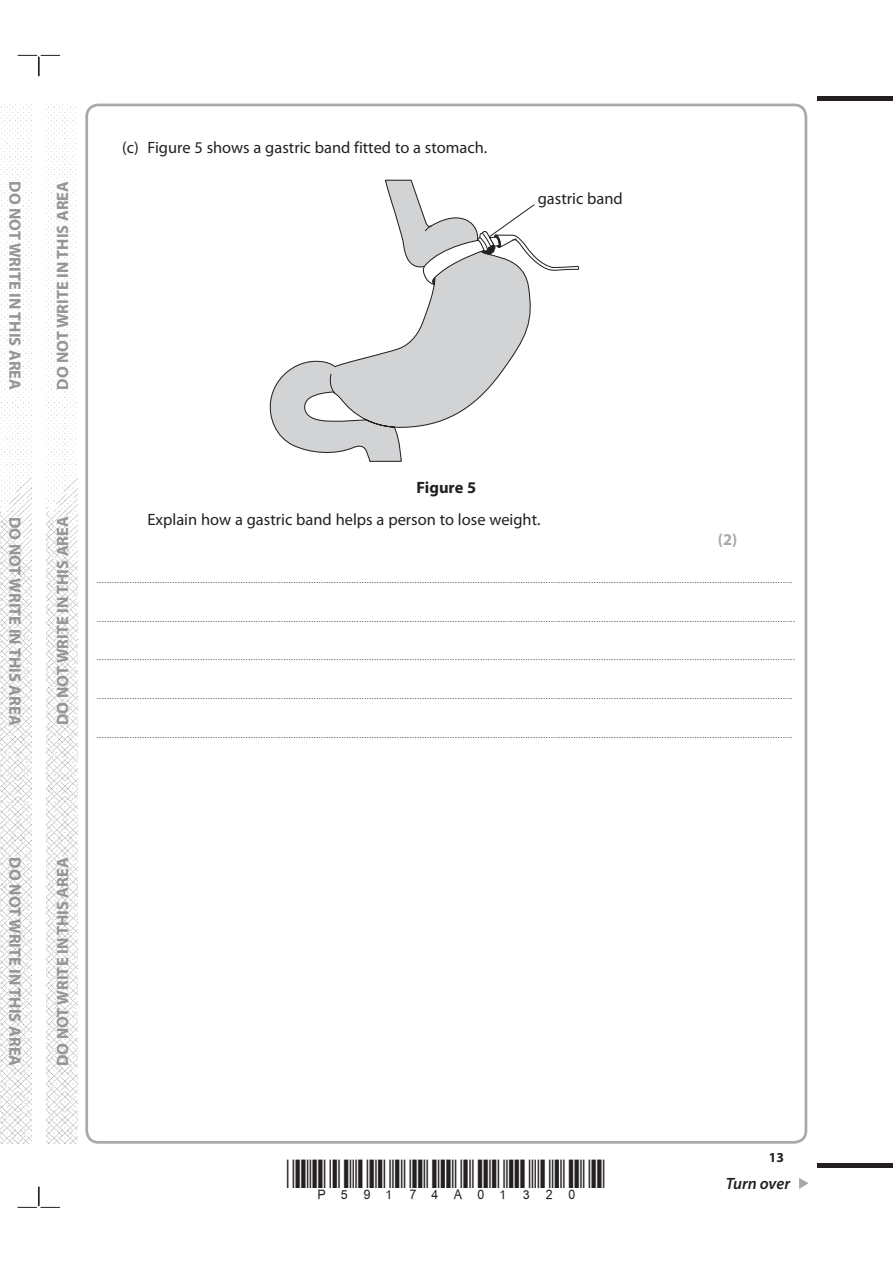
<style>
.page{position:relative;width:893px;height:1263px;background:#fff}
.page>*{position:absolute;margin:0;border:0;box-sizing:border-box;transform-origin:0 0}
.t1{font:700 16.5px "Myriad Pro";color:#939598}
.t2{font:16.5px "Myriad Pro";color:#231f20}
.t3{font:italic 600 16.5px "Myriad Pro";letter-spacing:-.005em;color:#231f20}
.t4{font:700 16.5px "Myriad Pro";color:#231f20}
.t5{font:700 16.5px "Myriad Pro";color:#a7a9ac}
.t6{font:700 13.65px "Myriad Pro";color:#231f20}
.t7{font:8.25px "Myriad Pro";color:#231f20}
</style>
<div class="page">
<div style="left:817px;top:96px;width:76px;height:5px;background:#231f20"></div>
<div style="left:817px;top:1163px;width:76px;height:5px;background:#231f20"></div>
<svg style="left:799px;top:1178px;width:10px;height:11px"></svg>
<svg style="left:18px;top:55px;width:42px;height:21px"></svg>
<svg style="left:18px;top:1186px;width:42px;height:22px"></svg>
<img style="left:0;top:104px;width:31px;height:1040px">
<img style="left:47px;top:104px;width:31px;height:1040px">
<svg style="left:269px;top:179px;width:262px;height:283px"></svg>
<svg style="left:328px;top:373px;width:8px;height:21px"></svg>
<svg style="left:422px;top:204px;width:157px;height:82px"></svg>
<h1 class="t1" style="left:21px;top:181px;width:210px;rotate:90deg">DO NOT WRITE IN THIS AREA</h1>
<h1 class="t1" style="left:56px;top:390px;width:210px;rotate:-90deg">DO NOT WRITE IN THIS AREA</h1>
<h1 class="t2" style="left:122px;top:141px;width:366px">(c) Figure 5 shows a gastric band fitted to a stomach.</h1>
<h1 class="t2" style="left:538px;top:192px;width:87px">gastric band</h1>
<h1 class="t1" style="left:21px;top:517px;width:210px;rotate:90deg">DO NOT WRITE IN THIS AREA</h1>
<h1 class="t1" style="left:56px;top:725px;width:210px;rotate:-90deg">DO NOT WRITE IN THIS AREA</h1>
<h1 class="t4" style="left:416px;top:481px;width:61px">Figure 5</h1>
<h1 class="t2" style="left:147px;top:514px;width:395px">Explain how a gastric band helps a person to lose weight.</h1>
<h1 class="t5" style="left:718px;top:533px;width:21px">(2)</h1>
<p class="t7" style="left:97px;top:577px;width:697px">....................................................................................................................................................................................................................................................................................</p>
<p class="t7" style="left:97px;top:616px;width:699px">.....................................................................................................................................................................................................................................................................................</p>
<p class="t7" style="left:97px;top:654px;width:699px">.....................................................................................................................................................................................................................................................................................</p>
<p class="t7" style="left:97px;top:693px;width:697px">....................................................................................................................................................................................................................................................................................</p>
<p class="t7" style="left:97px;top:732px;width:697px">....................................................................................................................................................................................................................................................................................</p>
<h1 class="t1" style="left:21px;top:857px;width:210px;rotate:90deg">DO NOT WRITE IN THIS AREA</h1>
<h1 class="t1" style="left:56px;top:1066px;width:210px;rotate:-90deg">DO NOT WRITE IN THIS AREA</h1>
<h2 class="t6" style="left:769px;top:1152px;width:17px">13</h2>
<h1 class="t3" style="left:726px;top:1174px;width:66px">Turn over</h1>
</div>
